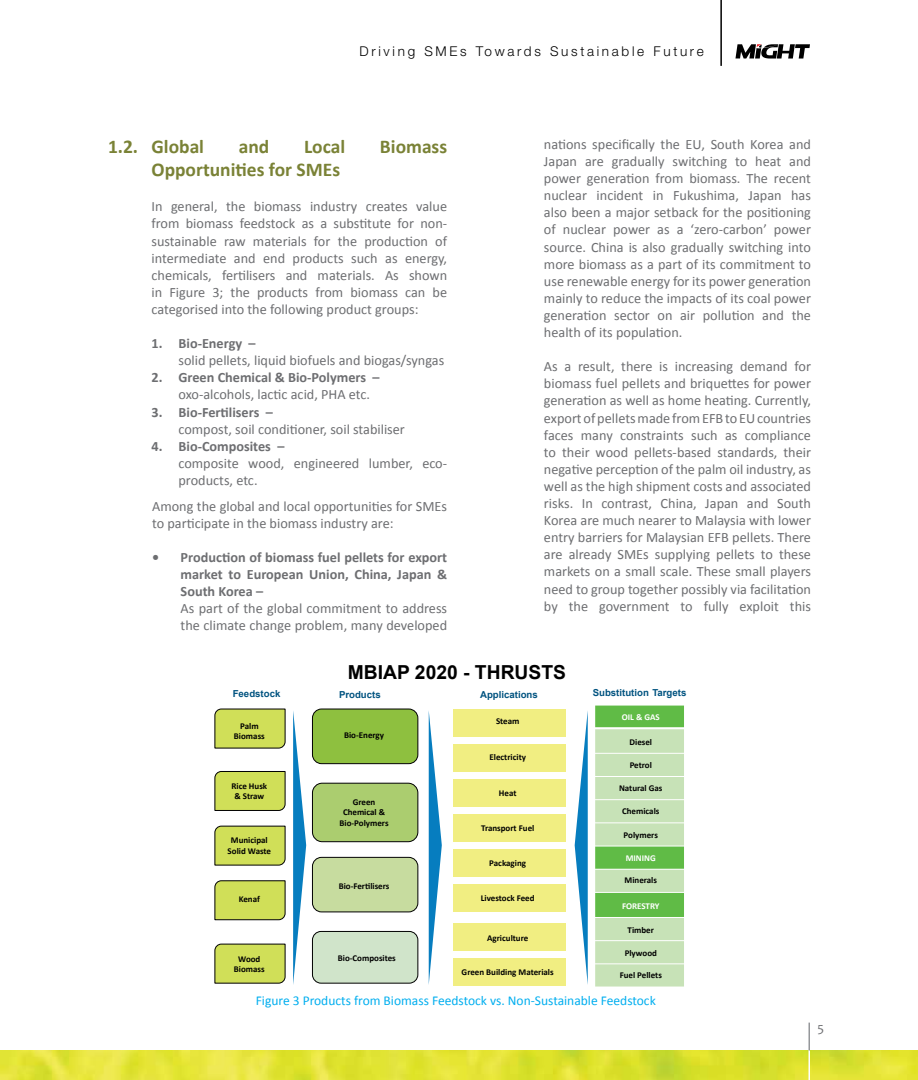
<style>
.page{position:relative;width:918px;height:1080px;background:#fff}
.page>*{position:absolute;margin:0;border:0;box-sizing:border-box;transform-origin:0 0}
.t1{font:700 19.5px "Calibri";color:#7a8236}
.t2{font:700 19.2px "Arial";color:#000}
.t3{font:14.25px/17.1px "Calibri";color:#6d6e71;text-align:justify}
.t4{font:700 14.25px/17.1px "Calibri";color:#6d6e71;text-align:justify}
.t5{font:13.5px "Calibri";color:#00aeef}
.t6{font:300 13.5px "Helvetica Neue LT Std";letter-spacing:.2em;color:#000}
.t7{font:13.5px "Candara";color:#6d6e71}
.t8{font:700 9.6px "Arial";color:#005380}
.t9{font:700 9px/10.4px "Calibri";color:#000;text-align:center}
.t10{font:700 9px "Calibri";color:#fff}
</style>
<div class="page">
<img style="left:0;top:1050px;width:918px;height:30px">
<svg style="left:735px;top:44px;width:75px;height:15px"></svg>
<hr style="left:720px;top:0;width:2px;height:66px;background:#000">
<hr style="left:808px;top:1018px;width:2px;height:62px;background:#fff">
<hr style="left:808px;top:1023px;width:2px;height:28px;background:#95979a">
<div style="left:595px;top:705px;width:90px;height:23px;background:#60bb46"></div>
<div style="left:595px;top:728px;width:90px;height:25px;background:#c7e2b7"></div>
<div style="left:595px;top:753px;width:90px;height:23px;background:#c7e2b7"></div>
<div style="left:595px;top:776px;width:90px;height:24px;background:#c7e2b7"></div>
<div style="left:595px;top:800px;width:90px;height:23px;background:#c7e2b7"></div>
<div style="left:595px;top:823px;width:90px;height:23px;background:#c7e2b7"></div>
<div style="left:595px;top:846px;width:90px;height:23px;background:#60bb46"></div>
<div style="left:595px;top:869px;width:90px;height:23px;background:#c7e2b7"></div>
<div style="left:595px;top:892px;width:90px;height:25px;background:#60bb46"></div>
<div style="left:595px;top:917px;width:90px;height:24px;background:#c7e2b7"></div>
<div style="left:595px;top:941px;width:90px;height:23px;background:#c7e2b7"></div>
<div style="left:595px;top:964px;width:90px;height:23px;background:#c7e2b7"></div>
<hr style="left:594px;top:727px;width:91px;height:2px;background:#fff">
<hr style="left:594px;top:753px;width:91px;height:1px;background:#fff">
<hr style="left:594px;top:776px;width:91px;height:1px;background:#fff">
<hr style="left:594px;top:799px;width:91px;height:1px;background:#fff">
<hr style="left:594px;top:823px;width:91px;height:1px;background:#fff">
<hr style="left:594px;top:846px;width:91px;height:1px;background:#fff">
<hr style="left:594px;top:869px;width:91px;height:1px;background:#fff">
<hr style="left:594px;top:892px;width:91px;height:1px;background:#fff">
<hr style="left:594px;top:917px;width:91px;height:1px;background:#fff">
<hr style="left:594px;top:940px;width:91px;height:1px;background:#fff">
<hr style="left:594px;top:964px;width:91px;height:1px;background:#fff">
<hr style="left:684px;top:705px;width:1px;height:282px;background:#fff">
<hr style="left:594px;top:705px;width:91px;height:1px;background:#fff">
<svg style="left:214px;top:708px;width:72px;height:41px;background:#c2d058"></svg>
<svg style="left:214px;top:771px;width:72px;height:40px;background:#c1cf54"></svg>
<svg style="left:214px;top:825px;width:72px;height:41px;background:#c2d058"></svg>
<svg style="left:214px;top:880px;width:72px;height:40px;background:#c2d055"></svg>
<svg style="left:214px;top:943px;width:72px;height:41px;background:#c2d058"></svg>
<div style="left:312px;top:709px;width:106px;height:55px;background:#8ec03f;border-radius:9px"></div>
<div style="left:312px;top:709px;width:106px;height:55px;border:1px solid #010101;border-radius:9px"></div>
<div style="left:312px;top:783px;width:106px;height:59px;background:#abcd6f;border-radius:10px"></div>
<div style="left:312px;top:783px;width:106px;height:59px;border:1px solid #010101;border-radius:10px"></div>
<div style="left:312px;top:857px;width:106px;height:55px;background:#c7dc9f;border-radius:9px"></div>
<div style="left:312px;top:857px;width:106px;height:55px;border:1px solid #010101;border-radius:9px"></div>
<div style="left:312px;top:931px;width:106px;height:52px;background:#d0e4ca;border-radius:9px"></div>
<div style="left:312px;top:931px;width:106px;height:53px;border:1px solid #010101;border-radius:9px"></div>
<div style="left:454px;top:709px;width:112px;height:27px;background:#f1ee82"></div>
<div style="left:454px;top:744px;width:112px;height:27px;background:#f1ee82"></div>
<div style="left:454px;top:814px;width:112px;height:28px;background:#f1ee82"></div>
<div style="left:454px;top:924px;width:112px;height:27px;background:#f1ee82"></div>
<div style="left:454px;top:885px;width:112px;height:27px;background:#f1ee82"></div>
<div style="left:454px;top:850px;width:112px;height:27px;background:#f1ee82"></div>
<div style="left:453px;top:959px;width:113px;height:27px;background:#f1ee82"></div>
<div style="left:454px;top:779px;width:112px;height:28px;background:#f1ee82"></div>
<svg style="left:293px;top:711px;width:13px;height:274px"></svg>
<svg style="left:429px;top:713px;width:13px;height:269px"></svg>
<svg style="left:575px;top:711px;width:13px;height:274px"></svg>
<p class="t6" style="left:360px;top:43px;width:346px">Driving SMEs Towards Sustainable Future</p>
<h1 class="t1" style="left:108px;top:134px;width:98px">1.2. Global</h1>
<h1 class="t1" style="left:239px;top:134px;width:32px">and</h1>
<h1 class="t1" style="left:304px;top:134px;width:43px">Local</h1>
<h1 class="t1" style="left:380px;top:134px;width:69px">Biomass</h1>
<h1 class="t1" style="left:152px;top:157px;width:190px">Opportunities for SMEs</h1>
<p class="t3" style="left:152px;top:198px;width:297px">In general, the biomass industry creates value from biomass feedstock as a substitute for non&shy;sustainable raw materials for the production of intermediate and end products such as energy, chemicals, fertilisers and materials. As shown in Figure 3; the products from biomass can be categorised into the following product groups:</p>
<p class="t4" style="left:152px;top:335px;width:106px">1. Bio-Energy –</p>
<p class="t3" style="left:179px;top:352px;width:267px">solid pellets, liquid biofuels and biogas/syngas</p>
<p class="t4" style="left:152px;top:369px;width:230px">2. Green Chemical &amp; Bio-Polymers –</p>
<p class="t3" style="left:179px;top:386px;width:193px">oxo-alcohols, lactic acid, PHA etc.</p>
<p class="t4" style="left:152px;top:403px;width:123px">3. Bio-Fertilisers –</p>
<p class="t3" style="left:179px;top:420px;width:228px">compost, soil conditioner, soil stabiliser</p>
<p class="t4" style="left:152px;top:437px;width:134px">4. Bio-Composites –</p>
<p class="t3" style="left:179px;top:455px;width:270px">composite wood, engineered lumber, eco&shy;products, etc.</p>
<p class="t3" style="left:152px;top:497px;width:297px">Among the global and local opportunities for SMEs to participate in the biomass industry are:</p>
<p class="t4" style="left:181px;top:549px;width:268px;text-indent:-28px">• Production of biomass fuel pellets for export market to European Union, China, Japan &amp; South Korea –</p>
<p class="t3" style="left:181px;top:600px;width:268px">As part of the global commitment to address the climate change problem, many developed</p>
<p class="t3" style="left:544px;top:136px;width:269px">nations specifically the EU, South Korea and Japan are gradually switching to heat and power generation from biomass. The recent nuclear incident in Fukushima, Japan has also been a major setback for the positioning of nuclear power as a ‘zero-carbon’ power source. China is also gradually switching into more biomass as a part of its commitment to use renewable energy for its power generation mainly to reduce the impacts of its coal power generation sector on air pollution and the health of its population.</p>
<p class="t3" style="left:544px;top:358px;width:269px">As a result, there is increasing demand for biomass fuel pellets and briquettes for power generation as well as home heating. Currently, export of pellets made from EFB to EU countries faces many constraints such as compliance to their wood pellets-based standards, their negative perception of the palm oil industry, as well as the high shipment costs and associated risks. In contrast, China, Japan and South Korea are much nearer to Malaysia with lower entry barriers for Malaysian EFB pellets. There are already SMEs supplying pellets to these markets on a small scale. These small players need to group together possibly via facilitation by the government to fully exploit this</p>
<h2 class="t2" style="left:348px;top:660px;width:220px">MBIAP 2020 - THRUSTS</h2>
<p class="t8" style="left:233px;top:688px;width:49px">Feedstock</p>
<p class="t8" style="left:339px;top:688px;width:43px">Products</p>
<p class="t8" style="left:480px;top:688px;width:59px">Applications</p>
<p class="t8" style="left:593px;top:686px;width:95px">Substitution Targets</p>
<p class="t9" style="left:234px;top:720px;width:32px">Palm<br>Biomass</p>
<p class="t9" style="left:344px;top:730px;width:41px">Bio-Energy</p>
<p class="t10" style="left:622px;top:711px;width:39px">OIL &amp; GAS</p>
<p class="t9" style="left:630px;top:736px;width:24px">Diesel</p>
<p class="t9" style="left:630px;top:760px;width:24px">Petrol</p>
<p class="t9" style="left:619px;top:783px;width:45px">Natural Gas</p>
<p class="t9" style="left:622px;top:806px;width:39px">Chemicals</p>
<p class="t9" style="left:624px;top:830px;width:36px">Polymers</p>
<p class="t9" style="left:625px;top:875px;width:34px">Minerals</p>
<p class="t9" style="left:496px;top:716px;width:25px">Steam</p>
<p class="t9" style="left:489px;top:752px;width:38px">Electricity</p>
<p class="t9" style="left:499px;top:788px;width:19px">Heat</p>
<p class="t9" style="left:481px;top:823px;width:55px">Transport Fuel</p>
<p class="t9" style="left:489px;top:858px;width:38px">Packaging</p>
<p class="t9" style="left:481px;top:892px;width:55px">Livestock Feed</p>
<p class="t9" style="left:487px;top:932px;width:43px">Agriculture</p>
<p class="t9" style="left:462px;top:967px;width:94px">Green Building Materials</p>
<p class="t9" style="left:231px;top:781px;width:37px">Rice Husk &amp; Straw</p>
<p class="t9" style="left:228px;top:835px;width:45px">Municipal<br>Solid Waste</p>
<p class="t9" style="left:340px;top:797px;width:51px">Green<br>Chemical &amp;<br>Bio-Polymers</p>
<p class="t10" style="left:626px;top:852px;width:32px">MINING</p>
<p class="t9" style="left:339px;top:881px;width:52px">Bio-Fertilisers</p>
<p class="t9" style="left:239px;top:894px;width:23px">Kenaf</p>
<p class="t10" style="left:622px;top:900px;width:39px">FORESTRY</p>
<p class="t9" style="left:628px;top:925px;width:28px">Timber</p>
<p class="t9" style="left:625px;top:947px;width:34px">Plywood</p>
<p class="t9" style="left:620px;top:970px;width:44px">Fuel Pellets</p>
<p class="t9" style="left:338px;top:953px;width:60px">Bio-Composites</p>
<p class="t9" style="left:234px;top:954px;width:32px">Wood<br>Biomass</p>
<p class="t5" style="left:256px;top:992px;width:402px">Figure 3 Products from Biomass Feedstock vs. Non-Sustainable Feedstock</p>
<p class="t7" style="left:817px;top:1020px;width:8px">5</p>
</div>
